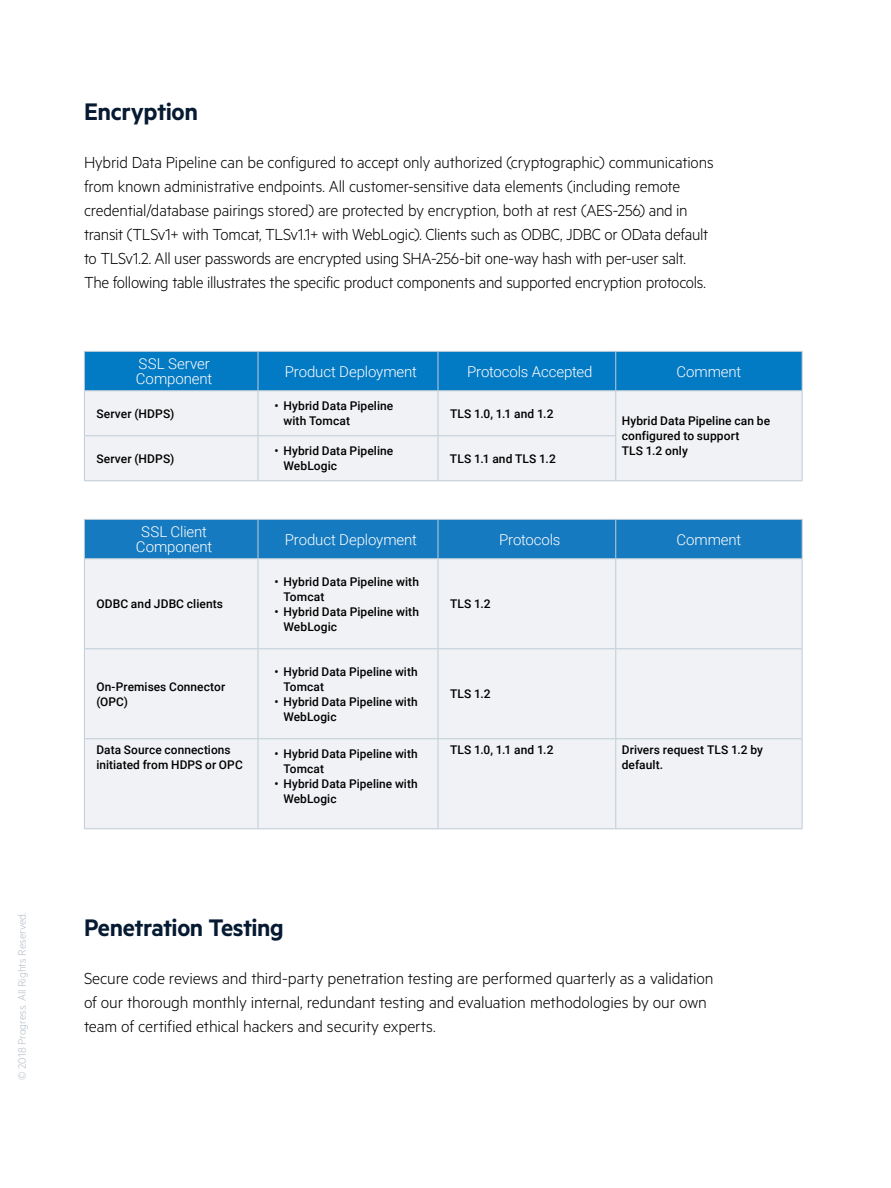
<style>
.page{position:relative;width:891px;height:1188px;background:#fff}
.page>*{position:absolute;margin:0;border:0;box-sizing:border-box;transform-origin:0 0}
.t1{font:600 27px "Metric";letter-spacing:-.015em;color:#061a32}
.t2{font:300 18px/24px "Metric";letter-spacing:-.01em;color:#000}
.t3{font:300 15px/15px "Roboto";letter-spacing:-.005em;color:#fff;text-align:center}
.t4{font:500 12px/15px "Roboto";letter-spacing:.01em;color:#000}
.t5{font:300 12px "Metric";color:#b4bdc6}
</style>
<div class="page">
<div style="left:85px;top:520px;width:717px;height:38px;background:#157ac0"></div>
<div style="left:85px;top:559px;width:717px;height:269px;background:#f0f2f5"></div>
<hr style="left:84px;top:648px;width:174px;height:1px;background:#bfccd6">
<hr style="left:258px;top:648px;width:180px;height:1px;background:#bfccd6">
<hr style="left:438px;top:648px;width:178px;height:1px;background:#bfccd6">
<hr style="left:84px;top:738px;width:174px;height:1px;background:#bfccd6">
<hr style="left:258px;top:738px;width:180px;height:1px;background:#bfccd6">
<hr style="left:438px;top:738px;width:178px;height:1px;background:#bfccd6">
<hr style="left:84px;top:828px;width:174px;height:1px;background:#bfccd6">
<hr style="left:258px;top:828px;width:180px;height:1px;background:#bfccd6">
<hr style="left:438px;top:828px;width:178px;height:1px;background:#bfccd6">
<hr style="left:84px;top:559px;width:1px;height:89px;background:#bfccd6">
<hr style="left:258px;top:559px;width:1px;height:89px;background:#bfccd6">
<hr style="left:438px;top:559px;width:1px;height:89px;background:#bfccd6">
<hr style="left:84px;top:649px;width:1px;height:89px;background:#bfccd6">
<hr style="left:258px;top:649px;width:1px;height:89px;background:#bfccd6">
<hr style="left:438px;top:649px;width:1px;height:89px;background:#bfccd6">
<hr style="left:84px;top:739px;width:1px;height:89px;background:#bfccd6">
<hr style="left:258px;top:739px;width:1px;height:89px;background:#bfccd6">
<hr style="left:438px;top:739px;width:1px;height:89px;background:#bfccd6">
<hr style="left:615px;top:559px;width:1px;height:89px;background:#bfccd6">
<hr style="left:616px;top:648px;width:186px;height:1px;background:#bfccd6">
<hr style="left:615px;top:649px;width:1px;height:89px;background:#bfccd6">
<hr style="left:616px;top:738px;width:186px;height:1px;background:#bfccd6">
<hr style="left:615px;top:739px;width:1px;height:89px;background:#bfccd6">
<hr style="left:616px;top:828px;width:186px;height:1px;background:#bfccd6">
<hr style="left:802px;top:559px;width:1px;height:89px;background:#bfccd6">
<hr style="left:802px;top:649px;width:1px;height:89px;background:#bfccd6">
<hr style="left:802px;top:739px;width:1px;height:89px;background:#bfccd6">
<hr style="left:84px;top:519px;width:174px;height:1px;background:#bfccd6">
<hr style="left:84px;top:520px;width:1px;height:38px;background:#bfccd6">
<hr style="left:258px;top:519px;width:180px;height:1px;background:#bfccd6">
<hr style="left:258px;top:520px;width:1px;height:38px;background:#bfccd6">
<hr style="left:438px;top:519px;width:178px;height:1px;background:#bfccd6">
<hr style="left:438px;top:520px;width:1px;height:38px;background:#bfccd6">
<hr style="left:84px;top:558px;width:174px;height:1px;background:#bfccd6">
<hr style="left:258px;top:558px;width:180px;height:1px;background:#bfccd6">
<hr style="left:438px;top:558px;width:178px;height:1px;background:#bfccd6">
<hr style="left:616px;top:519px;width:186px;height:1px;background:#bfccd6">
<hr style="left:615px;top:520px;width:1px;height:38px;background:#bfccd6">
<hr style="left:802px;top:520px;width:1px;height:38px;background:#bfccd6">
<hr style="left:616px;top:558px;width:186px;height:1px;background:#bfccd6">
<div style="left:85px;top:352px;width:717px;height:38px;background:#037ac4"></div>
<div style="left:85px;top:391px;width:717px;height:89px;background:#f0f2f5"></div>
<hr style="left:84px;top:435px;width:174px;height:1px;background:#bfccd6">
<hr style="left:258px;top:435px;width:180px;height:1px;background:#bfccd6">
<hr style="left:438px;top:435px;width:178px;height:1px;background:#bfccd6">
<hr style="left:84px;top:480px;width:174px;height:1px;background:#bfccd6">
<hr style="left:258px;top:480px;width:180px;height:1px;background:#bfccd6">
<hr style="left:438px;top:480px;width:178px;height:1px;background:#bfccd6">
<hr style="left:84px;top:391px;width:1px;height:44px;background:#bfccd6">
<hr style="left:258px;top:391px;width:1px;height:44px;background:#bfccd6">
<hr style="left:438px;top:391px;width:1px;height:44px;background:#bfccd6">
<hr style="left:84px;top:436px;width:1px;height:44px;background:#bfccd6">
<hr style="left:258px;top:436px;width:1px;height:44px;background:#bfccd6">
<hr style="left:438px;top:436px;width:1px;height:44px;background:#bfccd6">
<hr style="left:615px;top:391px;width:1px;height:44px;background:#bfccd6">
<hr style="left:615px;top:436px;width:1px;height:44px;background:#bfccd6">
<hr style="left:616px;top:480px;width:186px;height:1px;background:#bfccd6">
<hr style="left:802px;top:391px;width:1px;height:45px;background:#bfccd6">
<hr style="left:802px;top:436px;width:1px;height:44px;background:#bfccd6">
<hr style="left:84px;top:351px;width:174px;height:1px;background:#bfccd6">
<hr style="left:84px;top:352px;width:1px;height:38px;background:#bfccd6">
<hr style="left:258px;top:351px;width:180px;height:1px;background:#bfccd6">
<hr style="left:258px;top:352px;width:1px;height:38px;background:#bfccd6">
<hr style="left:438px;top:351px;width:178px;height:1px;background:#bfccd6">
<hr style="left:438px;top:352px;width:1px;height:38px;background:#bfccd6">
<hr style="left:84px;top:390px;width:174px;height:1px;background:#bfccd6">
<hr style="left:258px;top:390px;width:180px;height:1px;background:#bfccd6">
<hr style="left:438px;top:390px;width:178px;height:1px;background:#bfccd6">
<hr style="left:616px;top:351px;width:186px;height:1px;background:#bfccd6">
<hr style="left:615px;top:352px;width:1px;height:38px;background:#bfccd6">
<hr style="left:802px;top:352px;width:1px;height:38px;background:#bfccd6">
<hr style="left:616px;top:390px;width:186px;height:1px;background:#bfccd6">
<p class="t5" style="left:15px;top:1080px;width:169px;rotate:-90deg">© 2018 Progress. All Rights Reserved.</p>
<h1 class="t1" style="left:84px;top:96px;width:116px">Encryption</h1>
<p class="t2" style="left:84px;top:150px;width:631px">Hybrid Data Pipeline can be configured to accept only authorized (cryptographic) communications from known administrative endpoints. All customer-sensitive data elements (including remote credential/database pairings stored) are protected by encryption, both at rest (AES-256) and in transit (TLSv1+ with Tomcat, TLSv1.1+ with WebLogic). Clients such as ODBC, JDBC or OData default to TLSv1.2. All user passwords are encrypted using SHA-256-bit one-way hash with per-user salt.<br>The following table illustrates the specific product components and supported encryption protocols.</p>
<p class="t3" style="left:136px;top:356px;width:78px;text-align:left">SSL Server<br>Component</p>
<p class="t3" style="left:285px;top:363px;width:134px">Product Deployment</p>
<p class="t3" style="left:467px;top:363px;width:127px">Protocols Accepted</p>
<p class="t3" style="left:676px;top:363px;width:67px">Comment</p>
<p class="t4" style="left:96px;top:406px;width:79px">Server (HDPS)</p>
<p class="t4" style="left:284px;top:398px;width:111px;text-indent:-9px">• Hybrid Data Pipeline with Tomcat</p>
<p class="t4" style="left:450px;top:406px;width:105px">TLS 1.0, 1.1 and 1.2</p>
<p class="t4" style="left:622px;top:413px;width:150px">Hybrid Data Pipeline can be configured to support<br>TLS 1.2 only</p>
<p class="t4" style="left:96px;top:451px;width:79px">Server (HDPS)</p>
<p class="t4" style="left:283px;top:443px;width:111px;text-indent:-9px">• Hybrid Data Pipeline<br>WebLogic</p>
<p class="t4" style="left:450px;top:451px;width:107px">TLS 1.1 and TLS 1.2</p>
<p class="t3" style="left:136px;top:524px;width:78px">SSL Client<br>Component</p>
<p class="t3" style="left:285px;top:531px;width:134px">Product Deployment</p>
<p class="t3" style="left:499px;top:531px;width:63px">Protocols</p>
<p class="t3" style="left:676px;top:531px;width:67px">Comment</p>
<p class="t4" style="left:96px;top:596px;width:128px">ODBC and JDBC clients</p>
<p class="t4" style="left:96px;top:679px;width:130px">On-Premises Connector (OPC)</p>
<p class="t4" style="left:284px;top:574px;width:137px;text-indent:-9px">• Hybrid Data Pipeline with<br>Tomcat</p>
<p class="t4" style="left:284px;top:604px;width:137px;text-indent:-9px">• Hybrid Data Pipeline with<br>WebLogic</p>
<p class="t4" style="left:284px;top:664px;width:136px;text-indent:-9px">• Hybrid Data Pipeline with<br>Tomcat</p>
<p class="t4" style="left:284px;top:694px;width:136px;text-indent:-9px">• Hybrid Data Pipeline with<br>WebLogic</p>
<p class="t4" style="left:96px;top:742px;width:148px">Data Source connections initiated from HDPS or OPC</p>
<p class="t4" style="left:284px;top:746px;width:136px;text-indent:-9px">• Hybrid Data Pipeline with<br>Tomcat</p>
<p class="t4" style="left:284px;top:776px;width:136px;text-indent:-9px">• Hybrid Data Pipeline with<br>WebLogic</p>
<p class="t4" style="left:450px;top:596px;width:42px">TLS 1.2</p>
<p class="t4" style="left:450px;top:686px;width:42px">TLS 1.2</p>
<p class="t4" style="left:450px;top:742px;width:105px">TLS 1.0, 1.1 and 1.2</p>
<p class="t4" style="left:622px;top:742px;width:143px">Drivers request TLS 1.2 by default.</p>
<h1 class="t1" style="left:84px;top:912px;width:201px">Penetration Testing</h1>
<p class="t2" style="left:84px;top:966px;width:631px">Secure code reviews and third-party penetration testing are performed quarterly as a validation of our thorough monthly internal, redundant testing and evaluation methodologies by our own team of certified ethical hackers and security experts.</p>
</div>
